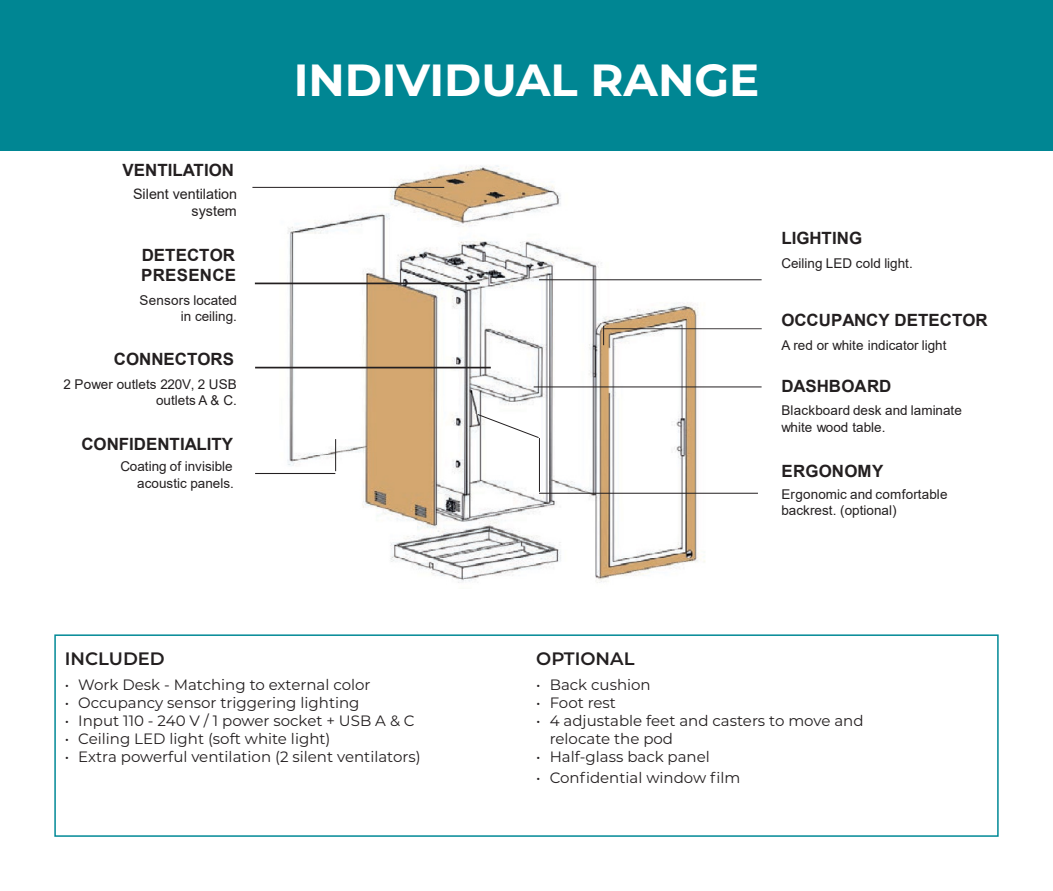
<style>
.page{position:relative;width:1053px;height:891px;background:#fff}
.page>*{position:absolute;margin:0;border:0;box-sizing:border-box;transform-origin:0 0}
.t1{font:700 45px "Montserrat";color:#fff}
.t2{font:600 18px "Montserrat";color:#231f20}
.t3{font:700 16.95px/20.4px "Arial";color:#231f20}
.t4{font:15px/18px "Montserrat";color:#231f20}
.t5{font:14.4px/17.1px "Arial";color:#231f20;text-align:right}
.t6{font:13.5px/16.5px "Arial";color:#231f20;text-align:right}
</style>
<div class="page">
<div style="left:54px;top:634px;width:945px;height:203px;border:2px solid #008996"></div>
<div style="left:0;top:0;width:1053px;height:151px;background:#008693"></div>
<img style="left:279px;top:165px;width:427px;height:418px">
<hr style="left:252px;top:187px;width:192px;height:1px;background:#231f20">
<hr style="left:539px;top:279px;width:223px;height:1px;background:#231f20">
<svg style="left:255px;top:473px;width:80px;height:1px"></svg>
<svg style="left:255px;top:367px;width:236px;height:1px"></svg>
<svg style="left:255px;top:283px;width:225px;height:1px"></svg>
<hr style="left:539px;top:493px;width:219px;height:1px;background:#231f20">
<hr style="left:539px;top:438px;width:1px;height:54px;background:#231f20">
<svg style="left:603px;top:326px;width:159px;height:19px"></svg>
<hr style="left:534px;top:386px;width:228px;height:1px;background:#231f20">
<svg style="left:477px;top:413px;width:63px;height:26px"></svg>
<hr style="left:335px;top:439px;width:1px;height:32px;background:#231f20">
<p class="t3" style="left:123px;top:160px;width:113px">VENTILATION</p>
<p class="t5" style="left:133px;top:185px;width:106px">Silent ventilation system</p>
<p class="t3" style="left:141px;top:245px;width:96px">DETECTOR<br>PRESENCE</p>
<p class="t6" style="left:140px;top:292px;width:99px;line-height:16px">Sensors located in ceiling.</p>
<p class="t3" style="left:114px;top:349px;width:122px">CONNECTORS</p>
<p class="t6" style="left:63px;top:376px;width:175px;line-height:16px">2 Power outlets 220V, 2 USB outlets A &amp; C.</p>
<p class="t3" style="left:81px;top:434px;width:153px">CONFIDENTIALITY</p>
<p class="t6" style="left:120px;top:458px;width:115px">Coating of invisible acoustic panels.</p>
<p class="t2" style="left:65px;top:646px;width:102px">INCLUDED</p>
<p class="t1" style="left:294px;top:48px;width:467px">INDIVIDUAL RANGE</p>
<p class="t3" style="left:781px;top:228px;width:82px">LIGHTING</p>
<p class="t6" style="left:781px;top:255px;width:133px">Ceiling LED cold light.</p>
<p class="t3" style="left:781px;top:310px;width:208px">OCCUPANCY DETECTOR</p>
<p class="t6" style="left:781px;top:337px;width:167px">A red or white indicator light</p>
<p class="t3" style="left:781px;top:376px;width:111px">DASHBOARD</p>
<p class="t6" style="left:781px;top:402px;width:182px;text-align:left">Blackboard desk and laminate white wood table.</p>
<p class="t3" style="left:781px;top:461px;width:103px">ERGONOMY</p>
<p class="t6" style="left:781px;top:486px;width:168px;text-align:left">Ergonomic and comfortable backrest. (optional)</p>
<p class="t2" style="left:536px;top:646px;width:100px">OPTIONAL</p>
<p class="t4" style="left:65px;top:675px;width:307px">• Work Desk - Matching to external color</p>
<p class="t4" style="left:65px;top:693px;width:296px">• Occupancy sensor triggering lighting</p>
<p class="t4" style="left:65px;top:711px;width:351px">• Input 110 - 240 V / 1 power socket + USB A &amp; C</p>
<p class="t4" style="left:65px;top:729px;width:267px">• Ceiling LED light (soft white light)</p>
<p class="t4" style="left:65px;top:747px;width:357px">• Extra powerful ventilation (2 silent ventilators)</p>
<p class="t4" style="left:536px;top:675px;width:116px">• Back cushion</p>
<p class="t4" style="left:536px;top:693px;width:81px">• Foot rest</p>
<p class="t4" style="left:550px;top:711px;width:315px;text-indent:-14px">• 4 adjustable feet and casters to move and relocate the pod</p>
<p class="t4" style="left:536px;top:747px;width:175px">• Half-glass back panel</p>
<p class="t4" style="left:536px;top:768px;width:206px">• Confidential window film</p>
</div>
